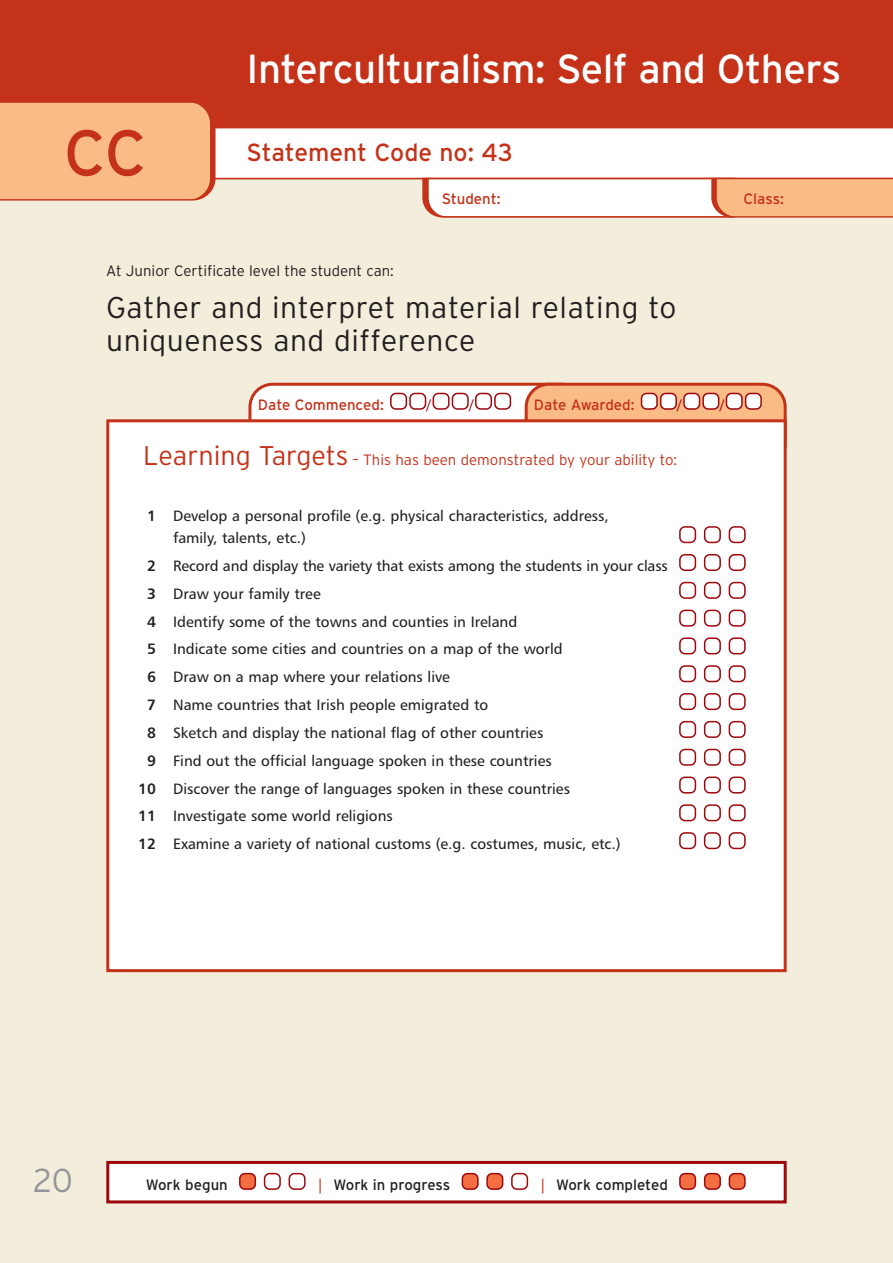
<style>
.page{position:relative;width:893px;height:1263px;background:#f3eddc}
.page>*{position:absolute;margin:0;border:0;box-sizing:border-box;transform-origin:0 0}
.t1{font:64.5px "Interstate";color:#c5321a}
.t2{font:40.5px "Interstate";letter-spacing:-.015em;color:#fff}
.t3{font:300 33px "Interstate";color:#939598}
.t4{font:300 30px/33px "Interstate";letter-spacing:.02em;color:#231f20}
.t5{font:24.75px "Interstate";color:#c5321a}
.t6{font:15px/22.5px "Humanist 777 BT Roman B";color:#231f20}
.t7{font:300 15px "Interstate";color:#c5321a}
.t8{font:15px "Interstate";color:#c5321a}
.t9{font:300 15px "Interstate";color:#231f20}
.t10{font:15px "Interstate";color:#231f20}
.t11{font:15px "Humanist 777 BT Roman B";color:#9d070d}
.s1{font-size:27px}
.s2{font-family:"Humanist 777 BT Bold B"}
.s3{font-family:"Humanist 777 BT Roman B";color:#c5321a}
</style>
<div class="page">
<div style="left:0;top:0;width:893px;height:128px;background:#c5321a"></div>
<div style="left:218px;top:128px;width:675px;height:52px;background:#fff"></div>
<svg style="left:419px;top:177px;width:474px;height:41px;background:#f7d3be"></svg>
<svg style="left:0;top:102px;width:218px;height:99px;background:#f8b480"></svg>
<svg style="left:248px;top:383px;width:539px;height:36px;background:#f3c8b3"></svg>
<div style="left:108px;top:421px;width:677px;height:550px;background:#fff"></div>
<svg style="left:729px;top:832px;width:17px;height:17px"></svg>
<svg style="left:704px;top:832px;width:17px;height:17px"></svg>
<svg style="left:679px;top:832px;width:17px;height:17px"></svg>
<svg style="left:729px;top:804px;width:17px;height:17px"></svg>
<svg style="left:704px;top:804px;width:17px;height:17px"></svg>
<svg style="left:679px;top:804px;width:17px;height:17px"></svg>
<svg style="left:729px;top:776px;width:17px;height:17px"></svg>
<svg style="left:704px;top:776px;width:17px;height:17px"></svg>
<svg style="left:679px;top:776px;width:17px;height:17px"></svg>
<svg style="left:729px;top:749px;width:17px;height:17px"></svg>
<svg style="left:704px;top:749px;width:17px;height:17px"></svg>
<svg style="left:679px;top:749px;width:17px;height:17px"></svg>
<svg style="left:729px;top:721px;width:17px;height:17px"></svg>
<svg style="left:704px;top:721px;width:17px;height:17px"></svg>
<svg style="left:679px;top:721px;width:17px;height:17px"></svg>
<svg style="left:729px;top:693px;width:17px;height:17px"></svg>
<svg style="left:704px;top:693px;width:17px;height:17px"></svg>
<svg style="left:679px;top:693px;width:17px;height:17px"></svg>
<svg style="left:729px;top:665px;width:17px;height:17px"></svg>
<svg style="left:704px;top:665px;width:17px;height:17px"></svg>
<svg style="left:679px;top:665px;width:17px;height:17px"></svg>
<svg style="left:729px;top:637px;width:17px;height:17px"></svg>
<svg style="left:704px;top:637px;width:17px;height:17px"></svg>
<svg style="left:679px;top:637px;width:17px;height:17px"></svg>
<svg style="left:729px;top:610px;width:17px;height:17px"></svg>
<svg style="left:704px;top:610px;width:17px;height:17px"></svg>
<svg style="left:679px;top:610px;width:17px;height:17px"></svg>
<svg style="left:729px;top:582px;width:17px;height:17px"></svg>
<svg style="left:704px;top:582px;width:17px;height:17px"></svg>
<svg style="left:679px;top:582px;width:17px;height:17px"></svg>
<svg style="left:729px;top:554px;width:17px;height:17px"></svg>
<svg style="left:704px;top:554px;width:17px;height:17px"></svg>
<svg style="left:679px;top:554px;width:17px;height:17px"></svg>
<svg style="left:729px;top:526px;width:17px;height:17px"></svg>
<svg style="left:704px;top:526px;width:17px;height:17px"></svg>
<svg style="left:679px;top:526px;width:17px;height:17px"></svg>
<div style="left:106px;top:419px;width:681px;height:553px;border:3px solid #c5321a"></div>
<div style="left:108px;top:1162px;width:677px;height:40px;background:#fff"></div>
<svg style="left:729px;top:1173px;width:17px;height:17px"></svg>
<svg style="left:704px;top:1173px;width:17px;height:17px"></svg>
<svg style="left:679px;top:1173px;width:17px;height:17px"></svg>
<svg style="left:511px;top:1173px;width:17px;height:17px"></svg>
<svg style="left:486px;top:1173px;width:17px;height:17px"></svg>
<svg style="left:462px;top:1173px;width:17px;height:17px"></svg>
<svg style="left:289px;top:1173px;width:17px;height:17px"></svg>
<svg style="left:264px;top:1173px;width:17px;height:17px"></svg>
<svg style="left:239px;top:1173px;width:17px;height:17px"></svg>
<div style="left:106px;top:1161px;width:681px;height:42px;border:3px solid #9d070d"></div>
<h1 class="t1" style="left:64px;top:116px;width:85px">CC</h1>
<h2 class="t2" style="left:247px;top:46px;width:596px">Interculturalism: Self and Others</h2>
<h3 class="t5" style="left:247px;top:138px;width:268px">Statement Code no: 43</h3>
<p class="t8" style="left:442px;top:190px;width:60px">Student:</p>
<p class="t8" style="left:743px;top:190px;width:42px">Class:</p>
<p class="t9" style="left:106px;top:262px;width:289px">At Junior Certificate level the student can:</p>
<h3 class="t4" style="left:106px;top:291px;width:572px">Gather and interpret material relating to uniqueness and difference</h3>
<p class="t8" style="left:258px;top:396px;width:127px">Date Commenced:</p>
<p class="t11" style="left:427px;top:398px;width:6px">/</p>
<p class="t11" style="left:469px;top:398px;width:6px">/</p>
<p class="t8" style="left:534px;top:396px;width:102px">Date Awarded:</p>
<p class="t11" style="left:678px;top:398px;width:6px">/</p>
<p class="t11" style="left:720px;top:398px;width:6px">/</p>
<p class="t7" style="left:143px;top:451px;width:535px"><span class="s1">Learning Targets</span> – This has been demonstrated by your ability to:</p>
<p class="t6" style="left:173px;top:505px;width:437px;text-indent:-26px"><span class="s2">1</span> Develop a personal profile (e.g. physical characteristics, address, family, talents, etc.)</p>
<p class="t6" style="left:147px;top:556px;width:522px"><span class="s2">2</span> Record and display the variety that exists among the students in your class</p>
<p class="t6" style="left:147px;top:583px;width:175px"><span class="s2">3</span> Draw your family tree</p>
<p class="t6" style="left:147px;top:611px;width:372px"><span class="s2">4</span> Identify some of the towns and counties in Ireland</p>
<p class="t6" style="left:147px;top:639px;width:417px"><span class="s2">5</span> Indicate some cities and countries on a map of the world</p>
<p class="t6" style="left:147px;top:667px;width:304px"><span class="s2">6</span> Draw on a map where your relations live</p>
<p class="t6" style="left:147px;top:695px;width:343px"><span class="s2">7</span> Name countries that Irish people emigrated to</p>
<p class="t6" style="left:147px;top:723px;width:398px"><span class="s2">8</span> Sketch and display the national flag of other countries</p>
<p class="t6" style="left:147px;top:750px;width:406px"><span class="s2">9</span> Find out the official language spoken in these countries</p>
<p class="t6" style="left:138px;top:778px;width:433px"><span class="s2">10</span> Discover the range of languages spoken in these countries</p>
<p class="t6" style="left:138px;top:806px;width:256px"><span class="s2">11</span> Investigate some world religions</p>
<p class="t6" style="left:138px;top:834px;width:484px"><span class="s2">12</span> Examine a variety of national customs (e.g. costumes, music, etc.)</p>
<h3 class="t3" style="left:33px;top:1161px;width:41px">20</h3>
<p class="t10" style="left:146px;top:1176px;width:83px">Work begun</p>
<p class="t10" style="left:317px;top:1176px;width:135px"><span class="s3">|</span> Work in progress</p>
<p class="t10" style="left:539px;top:1176px;width:130px"><span class="s3">|</span> Work completed</p>
</div>
